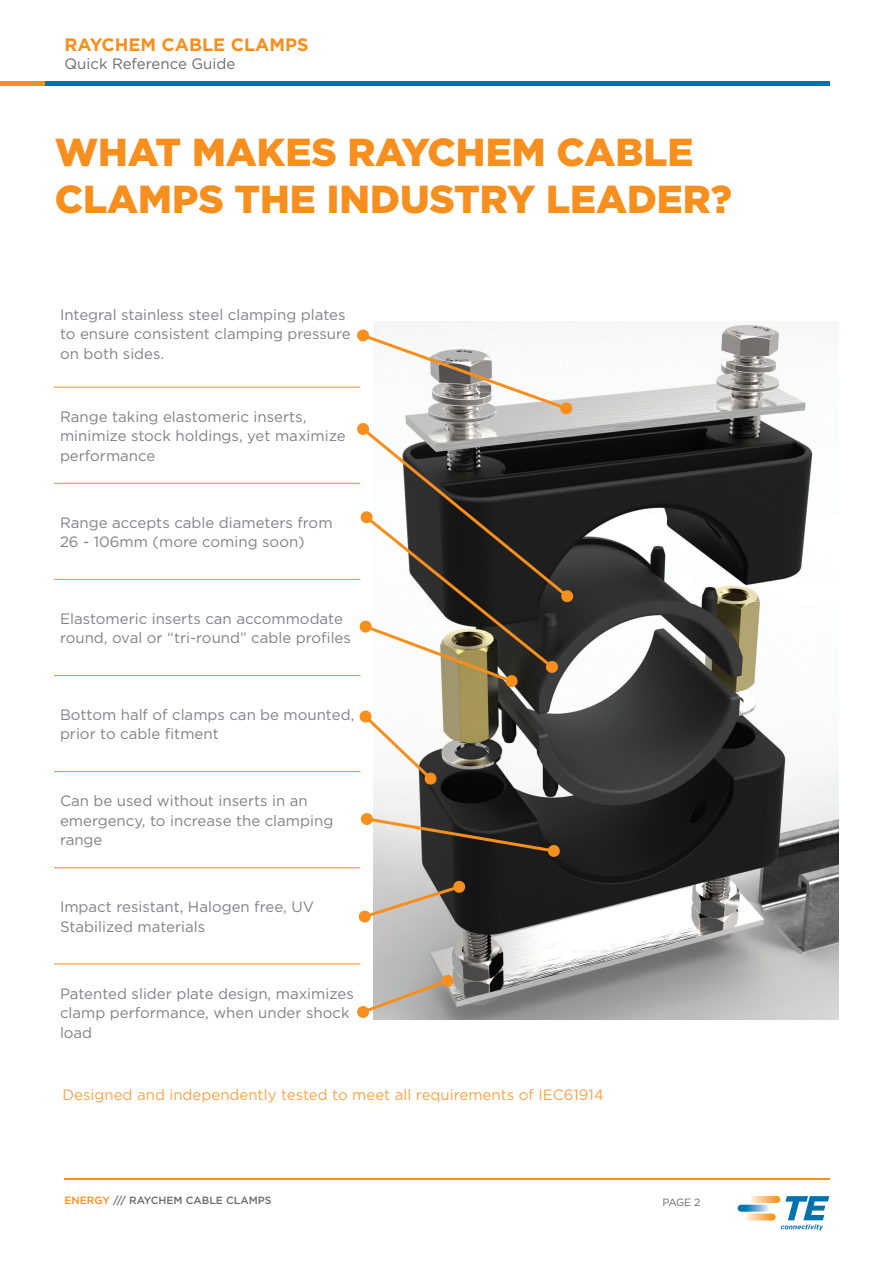
<style>
.page{position:relative;width:893px;height:1263px;background:#fff}
.page>*{position:absolute;margin:0;border:0;box-sizing:border-box;transform-origin:0 0}
.t1{font:900 39px/46.8px "Gotham";color:#f68f1e}
.t2{font:700 18px "Gotham";color:#f68f1e}
.t3{font:15px/19.5px "Gotham";color:#808289}
.t4{font:15px "Gotham";color:#f9a449}
.t5{font:15px "Gotham";color:#696b73}
.t6{font:500 10.5px "Gotham";color:#696b73}
.t7{font:10.5px "Gotham";color:#696b73}
.s1{color:#f68f1e}
</style>
<div class="page">
<hr style="left:64px;top:1179px;width:766px;height:1px;background:#f68f1e">
<div style="left:0;top:81px;width:47px;height:5px;background:#f68f1e"></div>
<div style="left:46px;top:81px;width:784px;height:5px;background:#0071a7"></div>
<svg style="left:749px;top:1196px;width:31px;height:7px"></svg>
<svg style="left:745px;top:1213px;width:31px;height:7px"></svg>
<svg style="left:738px;top:1205px;width:31px;height:7px"></svg>
<svg style="left:781px;top:1196px;width:48px;height:34px"></svg>
<img style="left:373px;top:321px;width:466px;height:698px">
<svg style="left:356px;top:329px;width:217px;height:86px"></svg>
<svg style="left:359px;top:710px;width:78px;height:75px"></svg>
<hr style="left:54px;top:387px;width:306px;height:1px;background:#f68f1e">
<hr style="left:54px;top:483px;width:306px;height:1px;background:#f68f1e">
<hr style="left:54px;top:579px;width:306px;height:1px;background:#f68f1e">
<hr style="left:54px;top:675px;width:306px;height:1px;background:#f68f1e">
<hr style="left:54px;top:771px;width:306px;height:1px;background:#f68f1e">
<hr style="left:54px;top:867px;width:306px;height:1px;background:#f68f1e">
<hr style="left:54px;top:964px;width:306px;height:1px;background:#f68f1e">
<svg style="left:356px;top:422px;width:218px;height:266px"></svg>
<svg style="left:360px;top:812px;width:200px;height:45px;background:#6b6259"></svg>
<svg style="left:358px;top:880px;width:108px;height:43px;background:#b5aa9d"></svg>
<svg style="left:357px;top:974px;width:97px;height:44px;background:#c1b6aa"></svg>
<p class="t2" style="left:64px;top:32px;width:246px">RAYCHEM CABLE CLAMPS</p>
<p class="t5" style="left:64px;top:54px;width:172px">Quick Reference Guide</p>
<h1 class="t1" style="left:55px;top:129px;width:679px">WHAT MAKES RAYCHEM CABLE<br>CLAMPS THE INDUSTRY LEADER?</h1>
<p class="t3" style="left:60px;top:304px;width:292px">Integral stainless steel clamping plates to ensure consistent clamping pressure on both sides.</p>
<p class="t3" style="left:60px;top:406px;width:287px">Range taking elastomeric inserts, minimize stock holdings, yet maximize performance</p>
<p class="t3" style="left:60px;top:512px;width:274px">Range accepts cable diameters from<br>26 - 106mm (more coming soon)</p>
<p class="t3" style="left:60px;top:608px;width:292px">Elastomeric inserts can accommodate round, oval or “tri-round” cable profiles</p>
<p class="t3" style="left:60px;top:704px;width:296px">Bottom half of clamps can be mounted, prior to cable fitment</p>
<p class="t3" style="left:60px;top:791px;width:275px">Can be used without inserts in an emergency, to increase the clamping range</p>
<p class="t3" style="left:60px;top:897px;width:255px">Impact resistant, Halogen free, UV<br>Stabilized materials</p>
<p class="t3" style="left:60px;top:983px;width:295px">Patented slider plate design, maximizes clamp performance, when under shock load</p>
<p class="t4" style="left:63px;top:1085px;width:543px">Designed and independently tested to meet all requirements of IEC61914</p>
<p class="t6" style="left:64px;top:1194px;width:209px"><span class="s1">ENERGY</span> /// RAYCHEM CABLE CLAMPS</p>
<p class="t7" style="left:662px;top:1196px;width:39px">PAGE 2</p>
</div>
